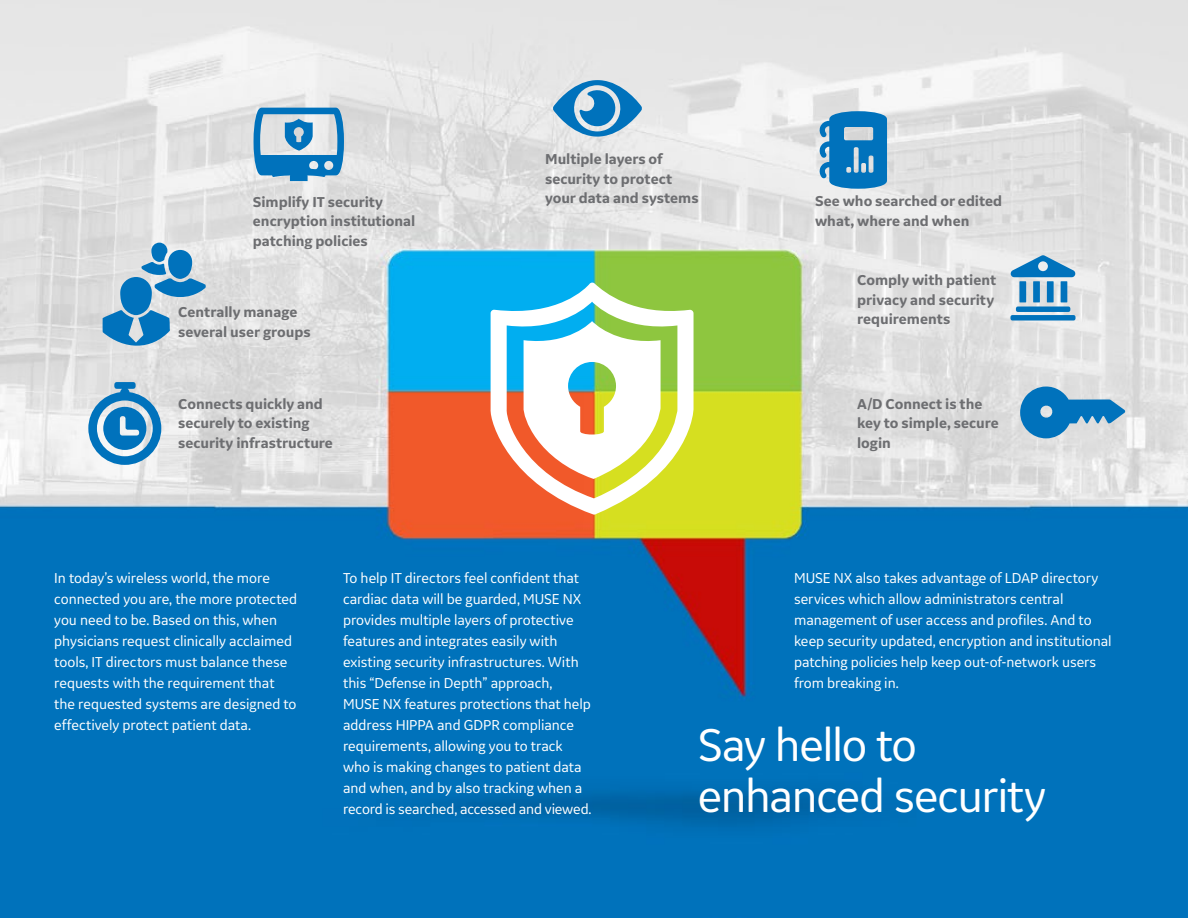
<style>
.page{position:relative;width:1188px;height:918px;background:#fff}
.page>*{position:absolute;margin:0;border:0;box-sizing:border-box;transform-origin:0 0}
.t1{font:48px/51px "GE Inspira Sans";letter-spacing:-.03em;color:#fff}
.t2{font:15px/21px "GE Inspira Sans";letter-spacing:-.005em;color:#fff}
.t3{font:700 15px/19.5px "GE Inspira Sans";color:#6d6e71}
</style>
<div class="page">
<img style="left:0;top:0;width:1188px;height:918px">
<svg style="left:490px;top:283px;width:204px;height:232px"></svg>
<svg style="left:523px;top:321px;width:138px;height:158px"></svg>
<svg style="left:254px;top:108px;width:90px;height:73px"></svg>
<svg style="left:103px;top:243px;width:103px;height:108px"></svg>
<svg style="left:88px;top:382px;width:73px;height:83px"></svg>
<svg style="left:553px;top:80px;width:89px;height:57px"></svg>
<svg style="left:819px;top:111px;width:68px;height:78px"></svg>
<div style="left:1019px;top:281px;width:7px;height:21px;background:#0072bc"></div>
<div style="left:1061px;top:281px;width:6px;height:21px;background:#0072bc"></div>
<div style="left:1033px;top:281px;width:7px;height:21px;background:#0072bc"></div>
<div style="left:1047px;top:281px;width:7px;height:21px;background:#0072bc"></div>
<svg style="left:1010px;top:255px;width:66px;height:22px"></svg>
<svg style="left:1010px;top:307px;width:66px;height:14px"></svg>
<svg style="left:1020px;top:386px;width:106px;height:52px"></svg>
<p class="t3" style="left:253px;top:192px;width:164px">Simplify IT security encryption institutional patching policies</p>
<p class="t3" style="left:178px;top:302px;width:134px">Centrally manage several user groups</p>
<p class="t3" style="left:178px;top:394px;width:156px">Connects quickly and securely to existing security infrastructure</p>
<p class="t3" style="left:545px;top:149px;width:155px">Multiple layers of security to protect your data and systems</p>
<p class="t3" style="left:815px;top:191px;width:189px">See who searched or edited what, where and when</p>
<p class="t3" style="left:857px;top:270px;width:141px">Comply with patient privacy and security requirements</p>
<p class="t3" style="left:857px;top:394px;width:143px">A/D Connect is the key to simple, secure login</p>
<p class="t2" style="left:54px;top:567px;width:244px">In today’s wireless world, the more connected you are, the more protected you need to be. Based on this, when physicians request clinically acclaimed tools, IT directors must balance these requests with the requirement that the requested systems are designed to effectively protect patient data.</p>
<p class="t2" style="left:343px;top:567px;width:250px">To help IT directors feel confident that cardiac data will be guarded, MUSE NX provides multiple layers of protective features and integrates easily with existing security infrastructures. With this “Defense in Depth” approach, MUSE NX features protections that help address HIPPA and GDPR compliance requirements, allowing you to track who is making changes to patient data and when, and by also tracking when a record is searched, accessed and viewed.</p>
<p class="t2" style="left:794px;top:567px;width:319px">MUSE NX also takes advantage of LDAP directory services which allow administrators central management of user access and profiles. And to keep security updated, encryption and institutional patching policies help keep out-of-network users from breaking in.</p>
<h1 class="t1" style="left:698px;top:718px;width:350px">Say hello to enhanced security</h1>
</div>
